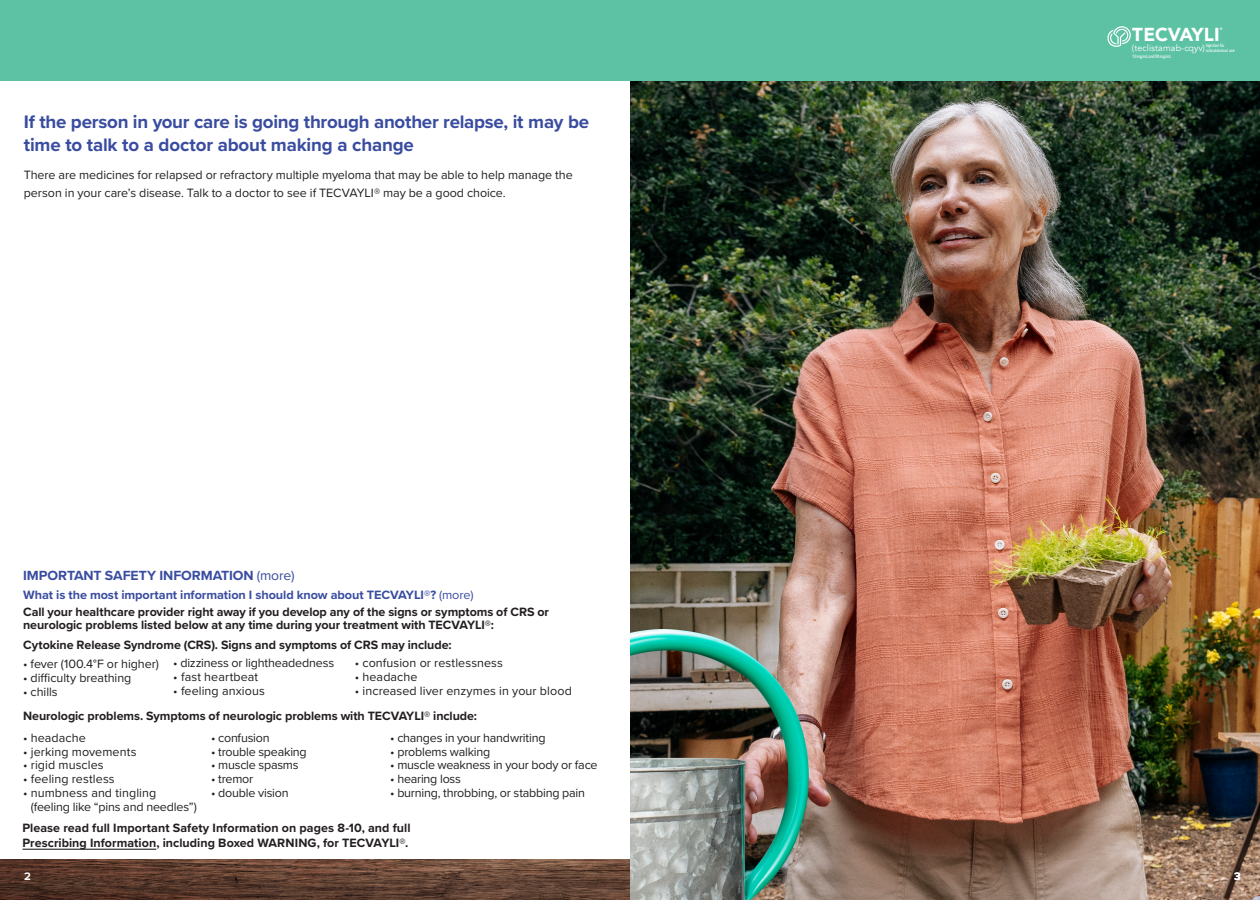
<style>
.page{position:relative;width:1260px;height:900px;background:#fff}
.page>*{position:absolute;margin:0;border:0;box-sizing:border-box;transform-origin:0 0}
.t1{font:900 24.25px "Avenir";letter-spacing:-.01em;color:#fff}
.t2{font:700 18.75px/22.5px "Proxima Nova";letter-spacing:-.01em;color:#394ca0}
.t3{font:900 18.75px "Avenir";letter-spacing:-.01em;color:#fff}
.t4{font:700 13.75px "Proxima Nova";letter-spacing:-.005em;color:#394ca0}
.t5{font:12.5px/17.5px "Proxima Nova";letter-spacing:-.005em;color:#231f20}
.t6{font:700 12.5px/15px "Proxima Nova";letter-spacing:-.005em;color:#231f20}
.t7{font:700 12.5px "Proxima Nova";letter-spacing:-.005em;color:#394ca0}
.t8{font:11.62px "Avenir";letter-spacing:.01em;color:#fff}
.t9{font:700 11.25px "Proxima Nova";color:#fff}
.t10{font:9px "Avenir";letter-spacing:.01em;color:#fff}
.t11{font:500 4.62px "Avenir Next Condensed";letter-spacing:-.04em;color:#fff}
.t12{font:500 4.62px "Avenir Next Condensed";letter-spacing:-.015em;color:#fff}
.t13{font:500 4.62px "Avenir";color:#fff}
.t14{font:500 3.62px "Avenir";color:#fff}
.s1{font-weight:400}
</style>
<div class="page">
<img style="left:0;top:860px;width:630px;height:40px">
<hr style="left:22px;top:849px;width:134px;height:1px;background:#231f20">
<img style="left:630px;top:81px;width:630px;height:819px">
<div style="left:0;top:0;width:1260px;height:81px;background:#5cc2a3"></div>
<svg style="left:1107px;top:26px;width:24px;height:21px"></svg>
<h1 class="t1" style="left:1104px;top:12px;width:115px">TECVAYLI</h1>
<p class="t13" style="left:1217px;top:21px;width:5px">®</p>
<p class="t3" style="left:1132px;top:18px;width:89px">TECVAYLI</p>
<p class="t14" style="left:1220px;top:26px;width:4px">®</p>
<p class="t2" style="left:24px;top:110px;width:567px">If the person in your care is going through another relapse, it may be time to talk to a doctor about making a change</p>
<p class="t5" style="left:24px;top:166px;width:551px">There are medicines for relapsed or refractory multiple myeloma that may be able to help manage the person in your care’s disease. Talk to a doctor to see if TECVAYLI® may be a good choice.</p>
<p class="t4" style="left:23px;top:565px;width:273px">IMPORTANT SAFETY INFORMATION <span class="s1">(more)</span></p>
<p class="t7" style="left:23px;top:586px;width:452px">What is the most important information I should know about TECVAYLI®? <span class="s1">(more)</span></p>
<p class="t6" style="left:23px;top:604px;width:527px;line-height:13.8px">Call your healthcare provider right away if you develop any of the signs or symptoms of CRS or neurologic problems listed below at any time during your treatment with TECVAYLI®:</p>
<p class="t6" style="left:23px;top:637px;width:430px">Cytokine Release Syndrome (CRS). Signs and symptoms of CRS may include:</p>
<p class="t5" style="left:23px;top:655px;width:137px">• fever (100.4°F or higher)</p>
<p class="t5" style="left:23px;top:668px;width:110px">• difficulty breathing</p>
<p class="t5" style="left:23px;top:682px;width:36px">• chills</p>
<p class="t6" style="left:23px;top:708px;width:455px">Neurologic problems. Symptoms of neurologic problems with TECVAYLI® include:</p>
<p class="t5" style="left:355px;top:654px;width:150px">• confusion or restlessness</p>
<p class="t5" style="left:355px;top:668px;width:64px">• headache</p>
<p class="t5" style="left:355px;top:681px;width:218px">• increased liver enzymes in your blood</p>
<p class="t5" style="left:173px;top:654px;width:162px">• dizziness or lightheadedness</p>
<p class="t5" style="left:173px;top:668px;width:87px">• fast heartbeat</p>
<p class="t5" style="left:173px;top:681px;width:93px">• feeling anxious</p>
<p class="t5" style="left:23px;top:728px;width:64px">• headache</p>
<p class="t5" style="left:23px;top:742px;width:115px">• jerking movements</p>
<p class="t5" style="left:23px;top:756px;width:82px">• rigid muscles</p>
<p class="t5" style="left:23px;top:770px;width:93px">• feeling restless</p>
<p class="t5" style="left:31px;top:785px;width:167px;line-height:13.8px;text-indent:-8px">• numbness and tingling (feeling like “pins and needles”)</p>
<p class="t5" style="left:211px;top:728px;width:60px">• confusion</p>
<p class="t5" style="left:211px;top:742px;width:97px">• trouble speaking</p>
<p class="t5" style="left:211px;top:756px;width:89px">• muscle spasms</p>
<p class="t5" style="left:211px;top:770px;width:44px">• tremor</p>
<p class="t5" style="left:211px;top:783px;width:79px">• double vision</p>
<p class="t5" style="left:390px;top:728px;width:157px">• changes in your handwriting</p>
<p class="t5" style="left:390px;top:742px;width:102px">• problems walking</p>
<p class="t5" style="left:390px;top:756px;width:209px">• muscle weakness in your body or face</p>
<p class="t5" style="left:390px;top:770px;width:72px">• hearing loss</p>
<p class="t5" style="left:390px;top:783px;width:196px">• burning, throbbing, or stabbing pain</p>
<p class="t6" style="left:22px;top:821px;width:390px">Please read full Important Safety Information on pages 8-10, and full<br>Prescribing Information, including Boxed WARNING, for TECVAYLI®.</p>
<p class="t10" style="left:1132px;top:42px;width:94px">(teclistamab-cqyv) <sup>Injection</sup> <sup>for</sup></p>
<p class="t8" style="left:1104px;top:43px;width:121px">(teclistamab-cqyv) <sup>Injection</sup> <sup>for</sup></p>
<p class="t12" style="left:1206px;top:48px;width:31px">subcutaneous use</p>
<p class="t11" style="left:1132px;top:54px;width:40px">10 mg/mL and 90 mg/mL</p>
<p class="t9" style="left:24px;top:868px;width:8px">2</p>
<p class="t9" style="left:1237px;top:869px;width:8px">3</p>
<p class="t9" style="left:1234px;top:868px;width:8px">3</p>
</div>
